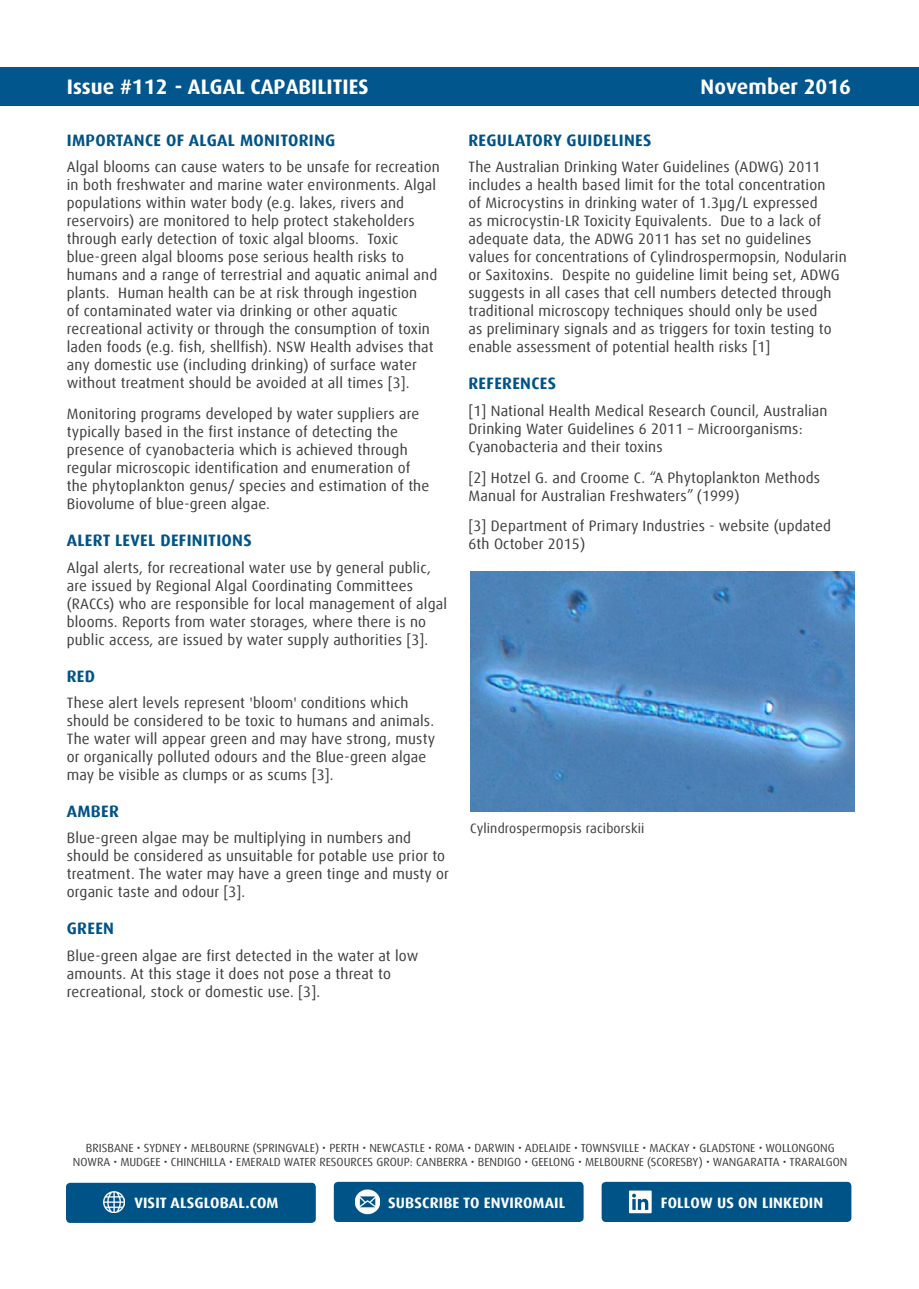
<style>
.page{position:relative;width:919px;height:1289px;background:#fff}
.page>*{position:absolute;margin:0;border:0;box-sizing:border-box;transform-origin:0 0}
.t1{font:700 21px "Dax";color:#fff}
.Paragraph_Heading{font:700 16.5px "Dax Offc Pro";letter-spacing:.02em;color:#005387}
.Body_Copy{font:15px/18px "Dax Offc Pro";letter-spacing:.01em;color:#3e3e3f}
.Paragraph_Heading-2{font:700 15px "Dax Offc Pro";letter-spacing:.01em;color:#fff}
.Body_Copy-2{font:13.5px "Dax Offc Pro";letter-spacing:.01em;color:#3e3e3f}
.t2{font:11.7px/14.1px "Dax Offc Pro";color:#3e3e3f;text-align:center}
</style>
<div class="page">
<div style="left:0;top:67px;width:918px;height:39px;background:#00568d"></div>
<div style="left:601px;top:1181px;width:250px;height:40px;background:#005387;border-radius:4px"></div>
<div style="left:334px;top:1181px;width:249px;height:40px;background:#005387;border-radius:4px"></div>
<img style="left:355px;top:1189px;width:25px;height:25px">
<div style="left:66px;top:1182px;width:250px;height:40px;background:#005387;border-radius:4px"></div>
<img style="left:103px;top:1191px;width:21px;height:21px">
<svg style="left:629px;top:1190px;width:22px;height:23px"></svg>
<img style="left:470px;top:571px;width:384px;height:240px">
<h1 class="t1" style="left:67px;top:75px;width:303px">Issue #112 - ALGAL CAPABILITIES</h1>
<h1 class="t1" style="left:700px;top:75px;width:152px">November 2016</h1>
<p class="Paragraph_Heading" style="left:67px;top:129px;width:270px">IMPORTANCE OF ALGAL MONITORING</p>
<p class="Body_Copy" style="left:67px;top:158px;width:374px">Algal blooms can cause waters to be unsafe for recreation in both freshwater and marine water environments. Algal populations within water body (e.g. lakes, rivers and reservoirs) are monitored to help protect stakeholders through early detection of toxic algal blooms. Toxic blue-green algal blooms pose serious health risks to humans and a range of terrestrial and aquatic animal and plants. Human health can be at risk through ingestion<br>of contaminated water via drinking or other aquatic recreational activity or through the consumption of toxin laden foods (e.g. fish, shellfish). NSW Health advises that any domestic use (including drinking) of surface water without treatment should be avoided at all times [3].</p>
<p class="Body_Copy" style="left:67px;top:405px;width:364px">Monitoring programs developed by water suppliers are typically based in the first instance of detecting the presence of cyanobacteria which is achieved through regular microscopic identification and enumeration of the phytoplankton genus/ species and estimation of the Biovolume of blue-green algae.</p>
<p class="Paragraph_Heading" style="left:67px;top:529px;width:186px">ALERT LEVEL DEFINITIONS</p>
<p class="Body_Copy" style="left:67px;top:558px;width:382px">Algal alerts, for recreational water use by general public, are issued by Regional Algal Coordinating Committees (RACCs) who are responsible for local management of algal blooms. Reports from water storages, where there is no public access, are issued by water supply authorities [3].</p>
<p class="Paragraph_Heading" style="left:67px;top:665px;width:30px">RED</p>
<p class="Body_Copy" style="left:67px;top:694px;width:370px">These alert levels represent 'bloom' conditions which should be considered to be toxic to humans and animals.<br>The water will appear green and may have strong, musty or organically polluted odours and the Blue-green algae may be visible as clumps or as scums [3].</p>
<p class="Paragraph_Heading" style="left:67px;top:800px;width:54px">AMBER</p>
<p class="Body_Copy" style="left:67px;top:829px;width:383px">Blue-green algae may be multiplying in numbers and should be considered as unsuitable for potable use prior to treatment. The water may have a green tinge and musty or organic taste and odour [3].</p>
<p class="Paragraph_Heading" style="left:67px;top:917px;width:49px">GREEN</p>
<p class="Body_Copy" style="left:67px;top:946px;width:353px">Blue-green algae are first detected in the water at low amounts. At this stage it does not pose a threat to recreational, stock or domestic use. [3].</p>
<p class="Paragraph_Heading" style="left:468px;top:129px;width:184px">REGULATORY GUIDELINES</p>
<p class="Body_Copy" style="left:468px;top:158px;width:380px">The Australian Drinking Water Guidelines (ADWG) 2011 includes a health based limit for the total concentration<br>of Microcystins in drinking water of 1.3μg/L expressed<br>as microcystin-LR Toxicity Equivalents. Due to a lack of adequate data, the ADWG 2011 has set no guidelines values for concentrations of Cylindrospermopsin, Nodularin or Saxitoxins. Despite no guideline limit being set, ADWG suggests in all cases that cell numbers detected through traditional microscopy techniques should only be used<br>as preliminary signals and as triggers for toxin testing to enable assessment of potential health risks [1]</p>
<p class="Paragraph_Heading" style="left:468px;top:373px;width:89px">REFERENCES</p>
<p class="Body_Copy" style="left:468px;top:401px;width:360px">[1] National Health Medical Research Council, Australian<br>Drinking Water Guidelines 6 2011 – Microorganisms:<br>Cyanobacteria and their toxins</p>
<p class="Body_Copy" style="left:468px;top:468px;width:353px">[2] Hotzel G. and Croome C. “A Phytoplankton Methods<br>Manual for Australian Freshwaters” (1999)</p>
<p class="Body_Copy" style="left:468px;top:517px;width:364px">[3] Department of Primary Industries - website (updated<br>6th October 2015)</p>
<p class="Body_Copy-2" style="left:470px;top:819px;width:176px">Cylindrospermopsis raciborskii</p>
<p class="t2" style="left:73px;top:1141px;width:775px">BRISBANE • SYDNEY • MELBOURNE (SPRINGVALE) • PERTH • NEWCASTLE • ROMA • DARWIN • ADELAIDE • TOWNSVILLE • MACKAY • GLADSTONE • WOLLONGONG<br>NOWRA • MUDGEE • CHINCHILLA • EMERALD WATER RESOURCES GROUP: CANBERRA • BENDIGO • GEELONG • MELBOURNE (SCORESBY) • WANGARATTA • TRARALGON</p>
<p class="Paragraph_Heading-2" style="left:134px;top:1192px;width:146px">VISIT ALSGLOBAL.COM</p>
<p class="Paragraph_Heading-2" style="left:388px;top:1192px;width:178px">SUBSCRIBE TO ENVIROMAIL</p>
<p class="Paragraph_Heading-2" style="left:660px;top:1192px;width:164px">FOLLOW US ON LINKEDIN</p>
</div>
